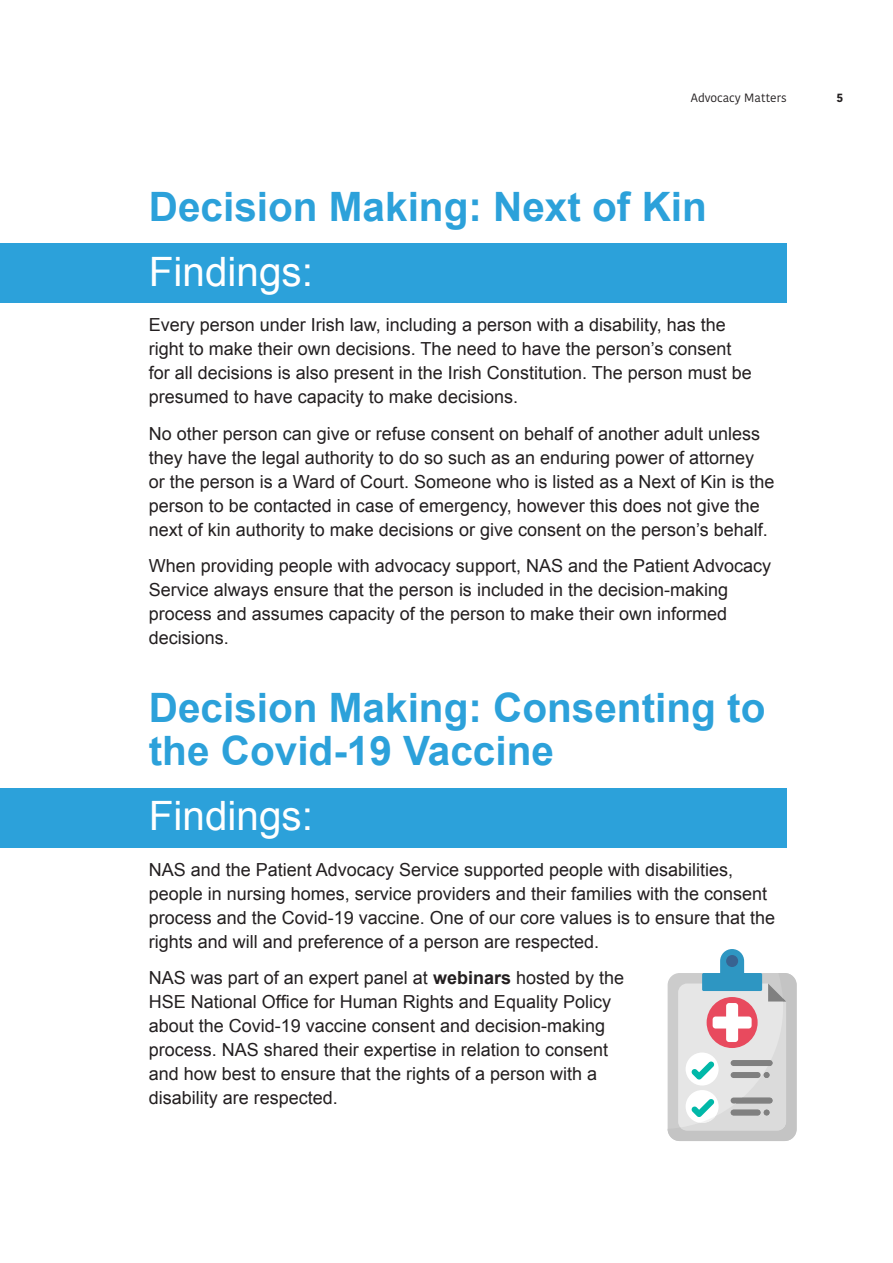
<style>
.page{position:relative;width:893px;height:1263px;background:#fff}
.page>*{position:absolute;margin:0;border:0;box-sizing:border-box;transform-origin:0 0}
.Body_Text{font:700 40.5px/43.5px "Arial";color:#2ca1da}
.H1_shaded{font:40.5px "Arial";color:#fff}
.Body_Text-2{font:18px/24px "Arial";color:#231f20}
.t1{font:12px "Kohinoor Bangla";color:#231f20}
.t2{font:700 12px "Kohinoor Bangla";color:#231f20}
.s1{font-weight:700}
</style>
<div class="page">
<div style="left:0;top:243px;width:787px;height:60px;background:#2ca1da"></div>
<div style="left:0;top:788px;width:787px;height:59px;background:#2ca1da"></div>
<svg style="left:668px;top:949px;width:129px;height:192px"></svg>
<p class="t1" style="left:691px;top:89px;width:97px">Advocacy Matters</p>
<p class="t2" style="left:836px;top:87px;width:8px">5</p>
<p class="Body_Text" style="left:149px;top:186px;width:560px">Decision Making: Next of Kin</p>
<p class="H1_shaded" style="left:149px;top:245px;width:166px">Findings:</p>
<p class="Body_Text-2" style="left:149px;top:313px;width:604px">Every person under Irish law, including a person with a disability, has the right to make their own decisions. The need to have the person’s consent for all decisions is also present in the Irish Constitution. The person must be presumed to have capacity to make decisions.</p>
<p class="Body_Text-2" style="left:149px;top:421px;width:627px">No other person can give or refuse consent on behalf of another adult unless they have the legal authority to do so such as an enduring power of attorney or the person is a Ward of Court. Someone who is listed as a Next of Kin is the person to be contacted in case of emergency, however this does not give the next of kin authority to make decisions or give consent on the person’s behalf.</p>
<p class="Body_Text-2" style="left:149px;top:554px;width:624px">When providing people with advocacy support, NAS and the Patient Advocacy Service always ensure that the person is included in the decision-making process and assumes capacity of the person to make their own informed decisions.</p>
<p class="Body_Text" style="left:149px;top:687px;width:618px">Decision Making: Consenting to the Covid-19 Vaccine</p>
<p class="H1_shaded" style="left:149px;top:789px;width:166px">Findings:</p>
<p class="Body_Text-2" style="left:149px;top:857px;width:628px">NAS and the Patient Advocacy Service supported people with disabilities, people in nursing homes, service providers and their families with the consent process and the Covid-19 vaccine. One of our core values is to ensure that the rights and will and preference of a person are respected.</p>
<p class="Body_Text-2" style="left:149px;top:966px;width:477px">NAS was part of an expert panel at <span class="s1">webinars</span> hosted by the HSE National Office for Human Rights and Equality Policy about the Covid-19 vaccine consent and decision-making process. NAS shared their expertise in relation to consent and how best to ensure that the rights of a person with a disability are respected.</p>
</div>
